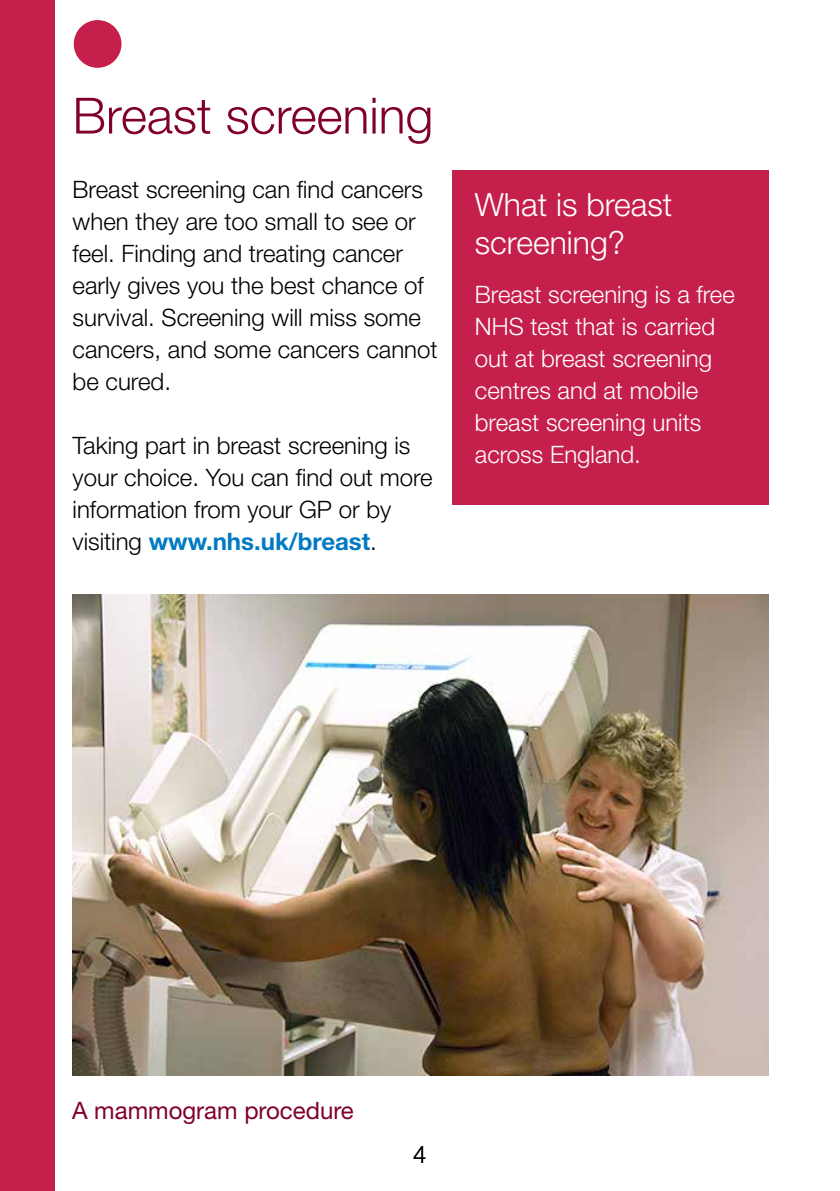
<style>
.page{position:relative;width:840px;height:1191px;background:#fff}
.page>*{position:absolute;margin:0;border:0;box-sizing:border-box;transform-origin:0 0}
.t1{font:300 50px "Helvetica Neue LT Std";color:#800029}
.t2{font:300 32px/38.4px "Helvetica Neue LT Std";color:#fff}
.t3{font:300 24px/32px "Helvetica Neue LT Std";color:#000}
.t4{font:300 24px/32px "Helvetica Neue LT Std";color:#fff}
.t5{font:24px "Helvetica Neue LT Std";color:#800029}
.s1{font-weight:700;color:#007ac2}
</style>
<div class="page">
<div style="left:452px;top:170px;width:316px;height:335px;background:#c51f4b"></div>
<img style="left:73px;top:594px;width:695px;height:481px">
<div style="left:74px;top:20px;width:47px;height:48px;background:#c51f4b;border-radius:50%"></div>
<div style="left:0;top:0;width:54px;height:1191px;background:#c51f4b"></div>
<h1 class="t1" style="left:73px;top:85px;width:362px">Breast screening</h1>
<p class="t3" style="left:73px;top:172px;width:366px">Breast screening can find cancers when they are too small to see or feel. Finding and treating cancer early gives you the best chance of survival. Screening will miss some cancers, and some cancers cannot be cured.</p>
<p class="t3" style="left:73px;top:428px;width:361px">Taking part in breast screening is your choice. You can find out more information from your GP or by visiting <span class="s1">www.nhs.uk/breast</span>.</p>
<h2 class="t2" style="left:474px;top:184px;width:199px">What is breast screening?</h2>
<p class="t4" style="left:474px;top:278px;width:261px">Breast screening is a free<br>NHS test that is carried out at breast screening centres and at mobile breast screening units across England.</p>
<p class="t5" style="left:72px;top:1096px;width:283px">A mammogram procedure</p>
<p class="t3" style="left:413px;top:1137px;width:15px">4</p>
</div>
